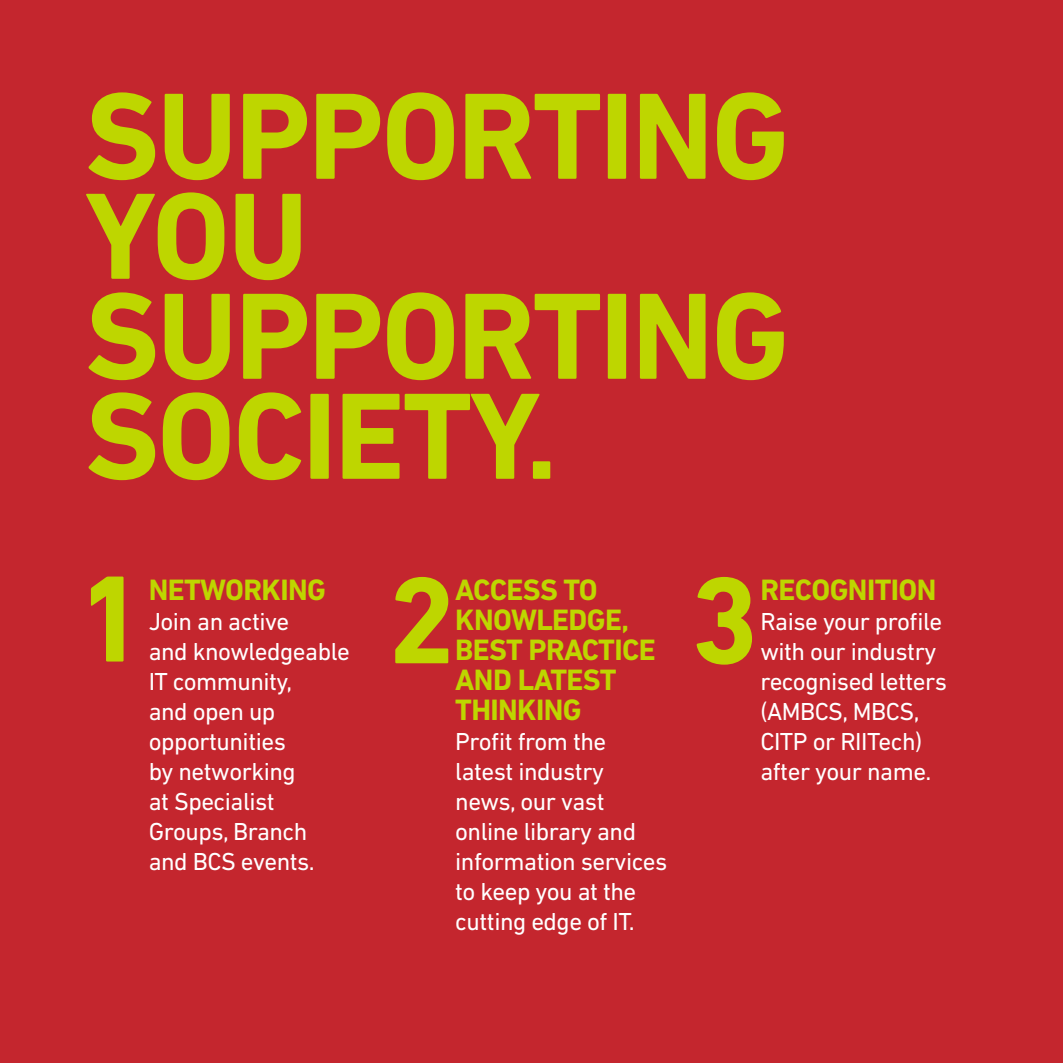
<style>
.page{position:relative;width:1063px;height:1063px;background:#c4262e}
.page>*{position:absolute;margin:0;border:0;box-sizing:border-box;transform-origin:0 0}
.t1{font:700 125px/100px "DIN Next LT Pro";letter-spacing:-.02em;color:#bed600}
.t2{font:700 30px/30px "DIN Next LT Pro";letter-spacing:-.02em;color:#bed600}
.t3{font:25px/30px "DIN Next LT Pro";letter-spacing:-.02em;color:#fff}
</style>
<div class="page">
<h1 class="t1" style="left:85px;top:86px;width:706px">SUPPORTING<br>YOU<br>SUPPORTING<br>SOCIETY.</h1>
<h1 class="t1" style="left:76px;top:569px;width:71px">1</h1>
<h1 class="t1" style="left:387px;top:570px;width:71px">2</h1>
<h1 class="t1" style="left:690px;top:570px;width:71px">3</h1>
<p class="t2" style="left:149px;top:575px;width:179px">NETWORKING</p>
<p class="t3" style="left:149px;top:606px;width:203px">Join an active<br>and knowledgeable<br>IT community,<br>and open up opportunities<br>by networking<br>at Specialist<br>Groups, Branch and BCS events.</p>
<p class="t2" style="left:455px;top:575px;width:202px">ACCESS TO<br>KNOWLEDGE,<br>BEST PRACTICE<br>AND LATEST<br>THINKING</p>
<p class="t3" style="left:455px;top:726px;width:214px">Profit from the latest industry news, our vast online library and information services to keep you at the cutting edge of IT.</p>
<p class="t2" style="left:760px;top:575px;width:178px">RECOGNITION</p>
<p class="t3" style="left:760px;top:606px;width:188px">Raise your profile with our industry recognised letters (AMBCS, MBCS,<br>CITP or RIITech) after your name.</p>
</div>
